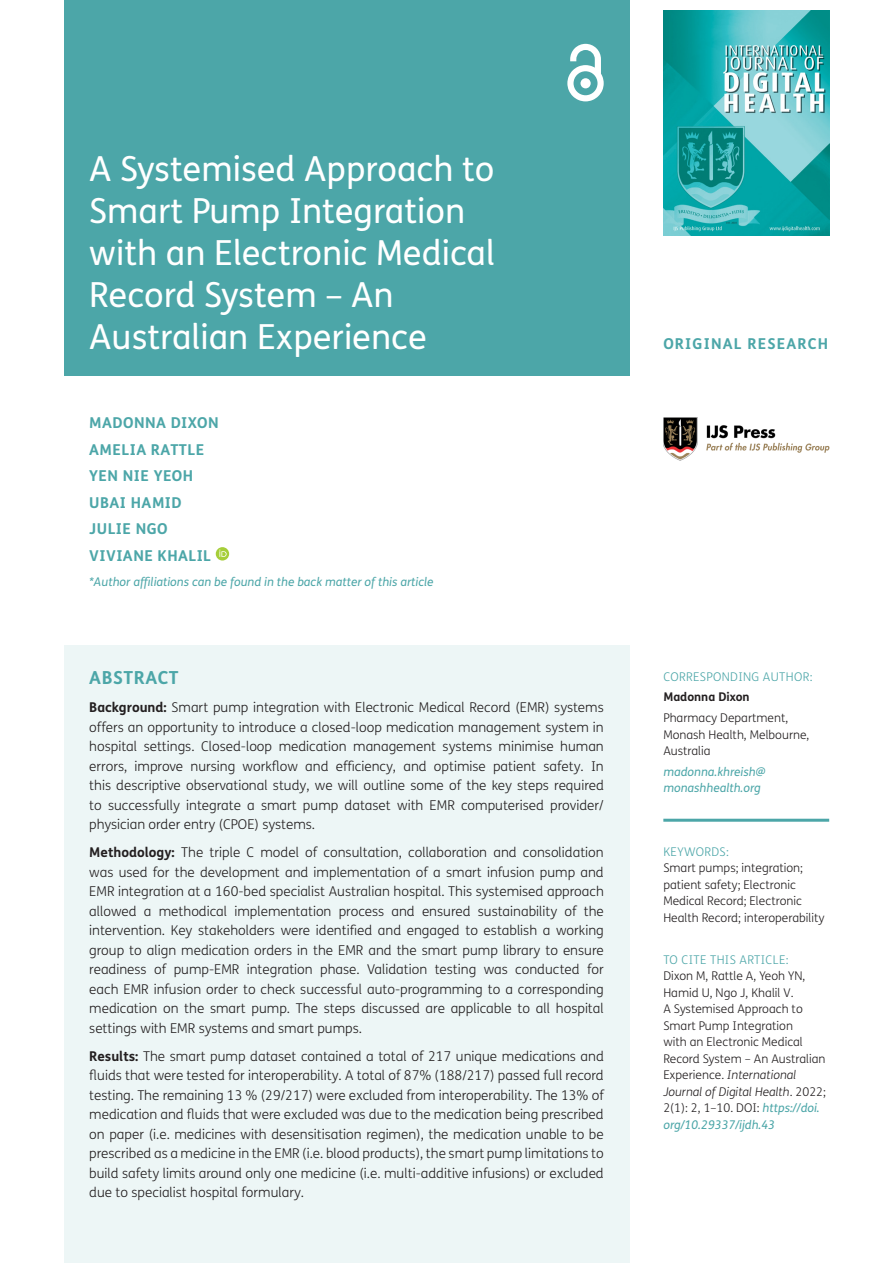
<style>
.page{position:relative;width:893px;height:1263px;background:#fff}
.page>*{position:absolute;margin:0;border:0;box-sizing:border-box;transform-origin:0 0}
.Article_Title{font:34.5px/42px "FS Me";color:#fff}
.Abstract_Heading{font:700 18px "FS Me";letter-spacing:.03em;color:#4ca6a8}
.Cover_Authors{font:700 15px "FS Me";letter-spacing:.03em;color:#4ca6a8}
.Cover_Authors-2{font:700 15px "FS Me";letter-spacing:.075em;color:#4ca6a8}
.Abstract_Copy{font:300 13.5px/19.5px "FS Me";color:#231f20;text-align:justify}
.t1{font:300 12px/16.5px "FS Me";color:#231f20}
.t2{font:italic 12px/16.5px "FS Me";color:#4ca6a8}
.t3{font:300 12px "FS Me";letter-spacing:.03em;color:#4ca6a8}
.t4{font:700 12px "FS Me";color:#231f20}
.s1{font-weight:700}
.s2{font-style:italic}
.s3{font-weight:400;font-style:italic;color:#4ca6a8}
</style>
<div class="page">
<div style="left:64px;top:0;width:565px;height:376px;background:#4ca6a8"></div>
<svg style="left:567px;top:44px;width:37px;height:57px"></svg>
<img style="left:663px;top:11px;width:166px;height:224px">
<img style="left:663px;top:417px;width:166px;height:44px">
<div style="left:64px;top:645px;width:565px;height:618px;background:#edf6f6"></div>
<hr style="left:663px;top:819px;width:166px;height:3px;background:#4ca6a8">
<div style="left:216px;top:547px;width:13px;height:13px;background:#a6ce39;border-radius:50%"></div>
<svg style="left:219px;top:550px;width:8px;height:7px"></svg>
<h1 class="Article_Title" style="left:89px;top:148px;width:407px">A Systemised Approach to<br>Smart Pump Integration with an Electronic Medical<br>Record System – An<br>Australian Experience</h1>
<p class="Cover_Authors" style="left:89px;top:413px;width:131px">MADONNA DIXON</p>
<p class="Cover_Authors" style="left:89px;top:440px;width:116px">AMELIA RATTLE</p>
<p class="Cover_Authors" style="left:89px;top:466px;width:105px">YEN NIE YEOH</p>
<p class="Cover_Authors" style="left:89px;top:493px;width:94px">UBAI HAMID</p>
<p class="Cover_Authors" style="left:89px;top:519px;width:80px">JULIE NGO</p>
<p class="Cover_Authors" style="left:89px;top:546px;width:123px">VIVIANE KHALIL</p>
<p class="t2" style="left:89px;top:573px;width:346px">*Author affiliations can be found in the back matter of this article</p>
<h1 class="Abstract_Heading" style="left:89px;top:667px;width:91px">ABSTRACT</h1>
<p class="Abstract_Copy" style="left:89px;top:698px;width:516px"><span class="s1">Background:</span> Smart pump integration with Electronic Medical Record (EMR) systems offers an opportunity to introduce a closed-loop medication management system in hospital settings. Closed-loop medication management systems minimise human errors, improve nursing workflow and efficiency, and optimise patient safety. In this descriptive observational study, we will outline some of the key steps required to successfully integrate a smart pump dataset with EMR computerised provider/ physician order entry (CPOE) systems.</p>
<p class="Abstract_Copy" style="left:89px;top:843px;width:516px"><span class="s1">Methodology:</span> The triple C model of consultation, collaboration and consolidation was used for the development and implementation of a smart infusion pump and EMR integration at a 160-bed specialist Australian hospital. This systemised approach allowed a methodical implementation process and ensured sustainability of the intervention. Key stakeholders were identified and engaged to establish a working group to align medication orders in the EMR and the smart pump library to ensure readiness of pump-EMR integration phase. Validation testing was conducted for each EMR infusion order to check successful auto-programming to a corresponding medication on the smart pump. The steps discussed are applicable to all hospital settings with EMR systems and smart pumps.</p>
<p class="Abstract_Copy" style="left:89px;top:1047px;width:516px"><span class="s1">Results:</span> The smart pump dataset contained a total of 217 unique medications and fluids that were tested for interoperability. A total of 87% (188/217) passed full record testing. The remaining 13 % (29/217) were excluded from interoperability. The 13% of medication and fluids that were excluded was due to the medication being prescribed on paper (i.e. medicines with desensitisation regimen), the medication unable to be prescribed as a medicine in the EMR (i.e. blood products), the smart pump limitations to build safety limits around only one medicine (i.e. multi-additive infusions) or excluded due to specialist hospital formulary.</p>
<p class="Cover_Authors-2" style="left:663px;top:334px;width:166px">ORIGINAL RESEARCH</p>
<p class="t3" style="left:663px;top:670px;width:151px">CORRESPONDING AUTHOR:</p>
<p class="t4" style="left:663px;top:690px;width:88px">Madonna Dixon</p>
<p class="t1" style="left:663px;top:710px;width:148px">Pharmacy Department,<br>Monash Health, Melbourne,<br>Australia</p>
<p class="t2" style="left:663px;top:764px;width:103px">madonna.khreish@ monashhealth.org</p>
<p class="t3" style="left:663px;top:845px;width:67px">KEYWORDS:</p>
<p class="t1" style="left:663px;top:860px;width:163px">Smart pumps; integration; patient safety; Electronic<br>Medical Record; Electronic<br>Health Record; interoperability</p>
<p class="t3" style="left:663px;top:953px;width:127px">TO CITE THIS ARTICLE:</p>
<p class="t1" style="left:663px;top:968px;width:164px">Dixon M, Rattle A, Yeoh YN,<br>Hamid U, Ngo J, Khalil V.<br>A Systemised Approach to<br>Smart Pump Integration<br>with an Electronic Medical<br>Record System – An Australian<br>Experience. <span class="s2">International<br>Journal of Digital Health</span>. 2022;<br>2(1): 2, 1–10. DOI: <span class="s3">https://doi. org/10.29337/ijdh.43</span></p>
</div>
